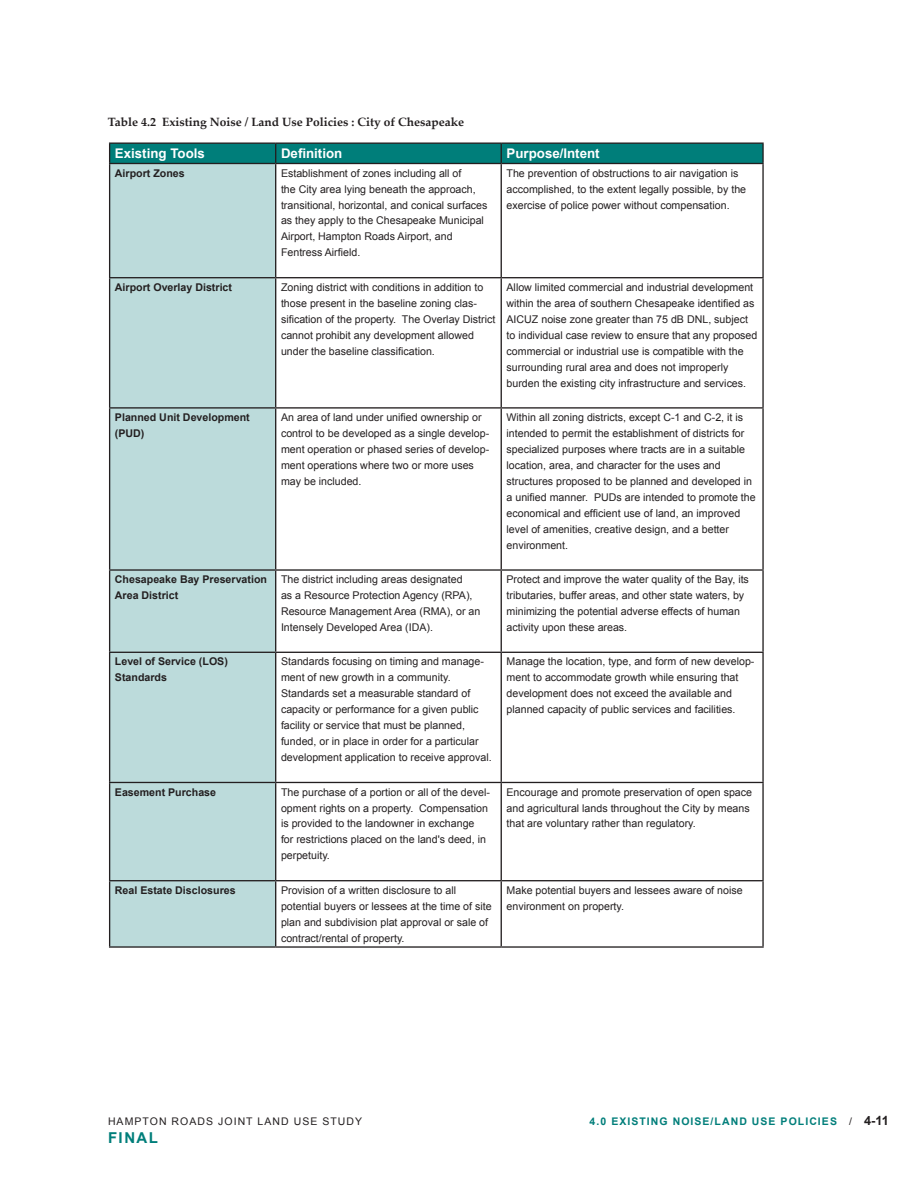
<style>
.page{position:relative;width:918px;height:1188px;background:#fff}
.page>*{position:absolute;margin:0;border:0;box-sizing:border-box;transform-origin:0 0}
.t1{font:700 15px "Arial";letter-spacing:.1em;color:#007e7a}
.t2{font:700 13.35px "Arial";color:#fff}
.t3{font:700 12px "Palatino Linotype";color:#231f20}
.t4{font:10.65px/15.9px "Arial";color:#231f20}
.t5{font:700 10.65px/15.9px "Arial";color:#231f20}
.t6{font:700 10.5px "Arial";letter-spacing:.1em;color:#007e7a}
.t7{font:10.5px "Arial";letter-spacing:.1em;color:#231f20}
.s1{font-weight:400;color:#231f20}
.s2{font-size:12.75px;color:#231f20}
</style>
<div class="page">
<div style="left:110px;top:164px;width:165px;height:782px;background:#bcdbdb"></div>
<svg style="left:276px;top:164px;width:486px;height:782px"></svg>
<hr style="left:109px;top:142px;width:167px;height:2px;background:#231f20">
<hr style="left:276px;top:142px;width:225px;height:2px;background:#231f20">
<hr style="left:501px;top:142px;width:263px;height:2px;background:#231f20">
<svg style="left:109px;top:143px;width:655px;height:20px;background:#027874"></svg>
<hr style="left:109px;top:163px;width:167px;height:1px;background:#231f20">
<hr style="left:109px;top:164px;width:1px;height:113px;background:#231f20">
<hr style="left:276px;top:163px;width:225px;height:1px;background:#231f20">
<hr style="left:275px;top:164px;width:1px;height:113px;background:#231f20">
<hr style="left:501px;top:163px;width:263px;height:1px;background:#231f20">
<hr style="left:501px;top:164px;width:1px;height:113px;background:#231f20">
<hr style="left:762px;top:164px;width:2px;height:113px;background:#231f20">
<hr style="left:109px;top:277px;width:167px;height:1px;background:#231f20">
<hr style="left:109px;top:278px;width:1px;height:129px;background:#231f20">
<hr style="left:276px;top:277px;width:225px;height:1px;background:#231f20">
<hr style="left:275px;top:278px;width:1px;height:129px;background:#231f20">
<hr style="left:501px;top:277px;width:263px;height:1px;background:#231f20">
<hr style="left:501px;top:278px;width:1px;height:129px;background:#231f20">
<hr style="left:762px;top:278px;width:2px;height:129px;background:#231f20">
<hr style="left:109px;top:407px;width:167px;height:2px;background:#231f20">
<hr style="left:109px;top:409px;width:1px;height:160px;background:#231f20">
<hr style="left:276px;top:407px;width:225px;height:2px;background:#231f20">
<hr style="left:275px;top:409px;width:1px;height:160px;background:#231f20">
<hr style="left:501px;top:407px;width:263px;height:2px;background:#231f20">
<hr style="left:501px;top:409px;width:1px;height:160px;background:#231f20">
<hr style="left:762px;top:409px;width:2px;height:160px;background:#231f20">
<hr style="left:109px;top:569px;width:167px;height:2px;background:#231f20">
<hr style="left:109px;top:571px;width:1px;height:81px;background:#231f20">
<hr style="left:276px;top:569px;width:225px;height:2px;background:#231f20">
<hr style="left:275px;top:571px;width:1px;height:81px;background:#231f20">
<hr style="left:501px;top:569px;width:263px;height:2px;background:#231f20">
<hr style="left:501px;top:571px;width:1px;height:81px;background:#231f20">
<hr style="left:762px;top:571px;width:2px;height:81px;background:#231f20">
<hr style="left:109px;top:652px;width:167px;height:1px;background:#231f20">
<hr style="left:109px;top:653px;width:1px;height:129px;background:#231f20">
<hr style="left:276px;top:652px;width:225px;height:1px;background:#231f20">
<hr style="left:275px;top:653px;width:1px;height:129px;background:#231f20">
<hr style="left:501px;top:652px;width:263px;height:1px;background:#231f20">
<hr style="left:501px;top:653px;width:1px;height:129px;background:#231f20">
<hr style="left:762px;top:653px;width:2px;height:129px;background:#231f20">
<hr style="left:109px;top:782px;width:167px;height:1px;background:#231f20">
<hr style="left:109px;top:783px;width:1px;height:97px;background:#231f20">
<hr style="left:276px;top:782px;width:225px;height:1px;background:#231f20">
<hr style="left:275px;top:783px;width:1px;height:97px;background:#231f20">
<hr style="left:501px;top:782px;width:263px;height:1px;background:#231f20">
<hr style="left:501px;top:783px;width:1px;height:97px;background:#231f20">
<hr style="left:762px;top:783px;width:2px;height:97px;background:#231f20">
<hr style="left:109px;top:880px;width:167px;height:1px;background:#231f20">
<hr style="left:109px;top:881px;width:1px;height:65px;background:#231f20">
<hr style="left:276px;top:880px;width:225px;height:1px;background:#231f20">
<hr style="left:275px;top:881px;width:1px;height:65px;background:#231f20">
<hr style="left:501px;top:880px;width:263px;height:1px;background:#231f20">
<hr style="left:501px;top:881px;width:1px;height:65px;background:#231f20">
<hr style="left:762px;top:881px;width:2px;height:65px;background:#231f20">
<hr style="left:109px;top:946px;width:167px;height:2px;background:#231f20">
<hr style="left:276px;top:946px;width:225px;height:2px;background:#231f20">
<hr style="left:501px;top:946px;width:263px;height:2px;background:#231f20">
<p class="t3" style="left:108px;top:113px;width:358px">Table 4.2 Existing Noise / Land Use Policies : City of Chesapeake</p>
<p class="t2" style="left:115px;top:145px;width:91px">Existing Tools</p>
<p class="t2" style="left:281px;top:145px;width:63px">Definition</p>
<p class="t2" style="left:507px;top:145px;width:95px">Purpose/Intent</p>
<p class="t5" style="left:115px;top:165px;width:71px">Airport Zones</p>
<p class="t4" style="left:281px;top:165px;width:208px">Establishment of zones including all of<br>the City area lying beneath the approach, transitional, horizontal, and conical surfaces as they apply to the Chesapeake Municipal Airport, Hampton Roads Airport, and Fentress Airfield.</p>
<p class="t4" style="left:507px;top:165px;width:241px">The prevention of obstructions to air navigation is accomplished, to the extent legally possible, by the exercise of police power without compensation.</p>
<p class="t5" style="left:115px;top:279px;width:119px">Airport Overlay District</p>
<p class="t4" style="left:281px;top:279px;width:216px">Zoning district with conditions in addition to those present in the baseline zoning clas&shy;sification of the property. The Overlay District cannot prohibit any development allowed under the baseline classification.</p>
<p class="t4" style="left:507px;top:279px;width:252px">Allow limited commercial and industrial development within the area of southern Chesapeake identified as AICUZ noise zone greater than 75 dB DNL, subject to individual case review to ensure that any proposed commercial or industrial use is compatible with the surrounding rural area and does not improperly burden the existing city infrastructure and services.</p>
<p class="t5" style="left:115px;top:410px;width:136px">Planned Unit Development (PUD)</p>
<p class="t4" style="left:281px;top:409px;width:210px">An area of land under unified ownership or control to be developed as a single develop&shy;ment operation or phased series of develop&shy;ment operations where two or more uses may be included.</p>
<p class="t4" style="left:507px;top:409px;width:251px">Within all zoning districts, except C-1 and C-2, it is intended to permit the establishment of districts for specialized purposes where tracts are in a suitable location, area, and character for the uses and structures proposed to be planned and developed in a unified manner. PUDs are intended to promote the economical and efficient use of land, an improved level of amenities, creative design, and a better environment.</p>
<p class="t5" style="left:115px;top:572px;width:154px">Chesapeake Bay Preservation<br>Area District</p>
<p class="t4" style="left:281px;top:572px;width:201px">The district including areas designated<br>as a Resource Protection Agency (RPA), Resource Management Area (RMA), or an Intensely Developed Area (IDA).</p>
<p class="t4" style="left:507px;top:572px;width:244px">Protect and improve the water quality of the Bay, its tributaries, buffer areas, and other state waters, by minimizing the potential adverse effects of human activity upon these areas.</p>
<p class="t5" style="left:115px;top:654px;width:115px">Level of Service (LOS)<br>Standards</p>
<p class="t4" style="left:281px;top:654px;width:212px">Standards focusing on timing and manage&shy;ment of new growth in a community.<br>Standards set a measurable standard of capacity or performance for a given public facility or service that must be planned, funded, or in place in order for a particular development application to receive approval.</p>
<p class="t4" style="left:507px;top:654px;width:249px">Manage the location, type, and form of new develop&shy;ment to accommodate growth while ensuring that development does not exceed the available and planned capacity of public services and facilities.</p>
<p class="t5" style="left:115px;top:784px;width:103px">Easement Purchase</p>
<p class="t4" style="left:281px;top:784px;width:210px">The purchase of a portion or all of the devel&shy;opment rights on a property. Compensation is provided to the landowner in exchange<br>for restrictions placed on the land's deed, in perpetuity.</p>
<p class="t4" style="left:507px;top:784px;width:247px">Encourage and promote preservation of open space and agricultural lands throughout the City by means that are voluntary rather than regulatory.</p>
<p class="t5" style="left:115px;top:882px;width:122px">Real Estate Disclosures</p>
<p class="t4" style="left:281px;top:882px;width:212px">Provision of a written disclosure to all potential buyers or lessees at the time of site plan and subdivision plat approval or sale of contract/rental of property.</p>
<p class="t4" style="left:507px;top:882px;width:238px">Make potential buyers and lessees aware of noise environment on property.</p>
<p class="t7" style="left:108px;top:1114px;width:256px">HAMPTON ROADS JOINT LAND USE STUDY</p>
<h1 class="t1" style="left:108px;top:1128px;width:52px">FINAL</h1>
<p class="t6" style="left:590px;top:1114px;width:301px">4.0 EXISTING NOISE/LAND USE POLICIES <span class="s1">/</span> <span class="s2">4-11</span></p>
</div>
